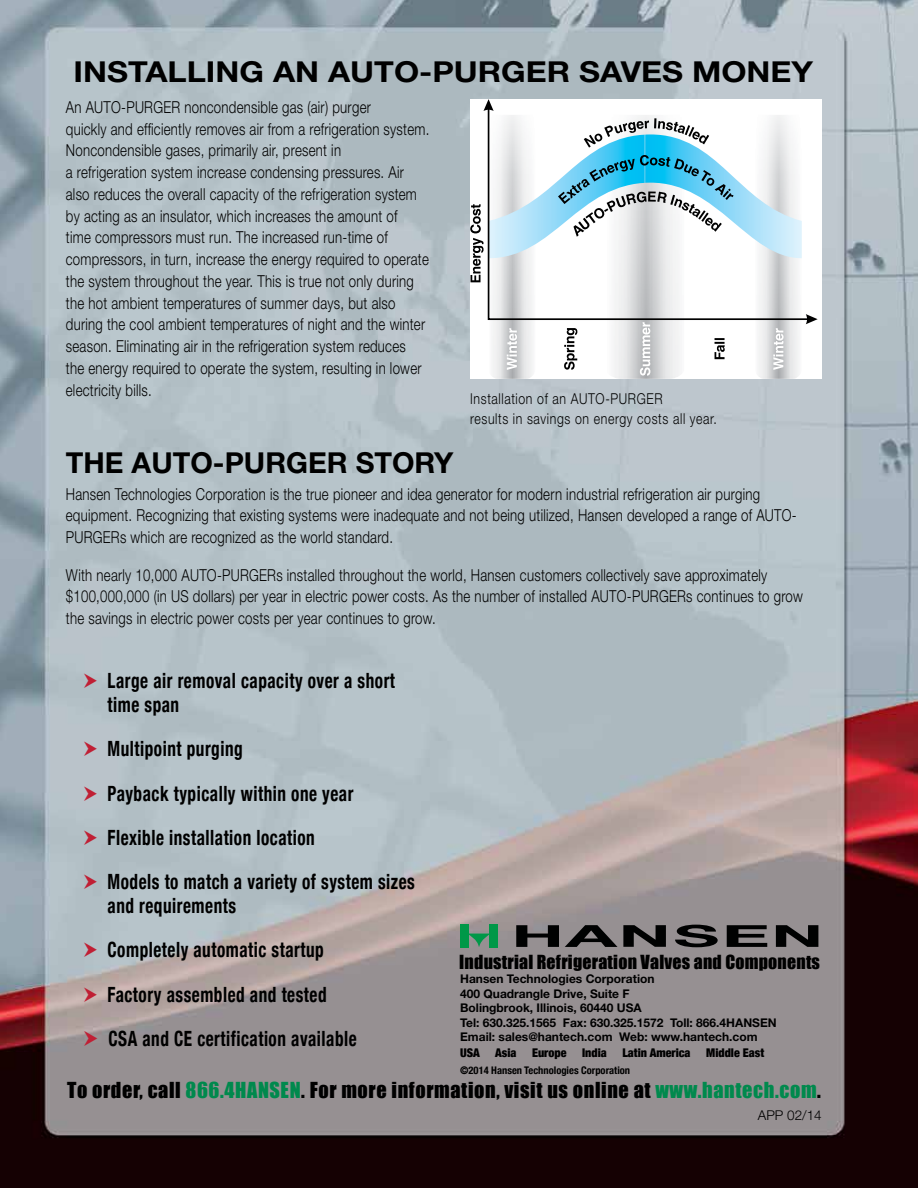
<style>
.page{position:relative;width:918px;height:1188px;background:#fff}
.page>*{position:absolute;margin:0;border:0;box-sizing:border-box;transform-origin:0 0}
.t1{font:700 28.8px "Helvetica Neue LT";color:#000;scale:1.12 1}
.t2{font:700 28.8px "Helvetica Neue LT";color:#000}
.t3{font:700 condensed 21px/44.2px "Helvetica Neue";letter-spacing:.03em;color:#000;scale:.82 1}
.t4{font:20.25px "Impact";letter-spacing:.03em;color:#000}
.t5{font:17.85px "Impact";letter-spacing:.01em;color:#000}
.t6{font:300 16.5px/21.8px "Helvetica Neue LT";letter-spacing:.02em;color:#000;scale:.8 1}
.t7{font:300 15px/19.5px "Helvetica Neue LT";letter-spacing:.05em;color:#000;scale:.82 1}
.t8{font:300 13.5px "Helvetica Neue LT";color:#000}
.t9{font:700 12px/14.4px "Helvetica Neue LT";color:#000}
.t10{font:900 condensed 12px "Helvetica Neue";color:#000}
.t11{font:700 condensed 10.5px "Helvetica Neue";color:#000}
.s1{color:#00894d}
</style>
<div class="page">
<img style="left:0;top:0;width:918px;height:1188px">
<svg style="left:470px;top:99px;width:351px;height:280px"></svg>
<svg style="left:773px;top:328px;width:11px;height:42px"></svg>
<svg style="left:507px;top:328px;width:10px;height:42px"></svg>
<svg style="left:640px;top:322px;width:10px;height:54px"></svg>
<svg style="left:564px;top:328px;width:13px;height:42px"></svg>
<svg style="left:715px;top:338px;width:10px;height:21px"></svg>
<svg style="left:470px;top:204px;width:14px;height:78px"></svg>
<svg style="left:487px;top:111px;width:319px;height:210px"></svg>
<svg style="left:806px;top:314px;width:12px;height:10px"></svg>
<svg style="left:483px;top:99px;width:11px;height:12px"></svg>
<svg style="left:558px;top:155px;width:176px;height:82px"></svg>
<div style="left:460px;top:924px;width:9px;height:23px;background:#009848"></div>
<div style="left:489px;top:924px;width:9px;height:23px;background:#009848"></div>
<svg style="left:469px;top:934px;width:20px;height:13px"></svg>
<svg style="left:516px;top:925px;width:43px;height:22px"></svg>
<svg style="left:776px;top:925px;width:42px;height:22px"></svg>
<svg style="left:565px;top:925px;width:101px;height:22px;background:#484647"></svg>
<svg style="left:675px;top:925px;width:43px;height:22px"></svg>
<svg style="left:727px;top:925px;width:40px;height:22px"></svg>
<svg style="left:84px;top:673px;width:13px;height:15px"></svg>
<svg style="left:84px;top:742px;width:13px;height:14px"></svg>
<svg style="left:84px;top:786px;width:13px;height:15px"></svg>
<svg style="left:84px;top:830px;width:13px;height:15px"></svg>
<svg style="left:84px;top:874px;width:13px;height:15px"></svg>
<svg style="left:84px;top:943px;width:13px;height:14px"></svg>
<svg style="left:84px;top:987px;width:13px;height:15px"></svg>
<svg style="left:84px;top:1031px;width:14px;height:15px"></svg>
<h1 class="t1" style="left:74px;top:54px;width:662px">INSTALLING AN AUTO-PURGER SAVES MONEY</h1>
<p class="t6" style="left:66px;top:96px;width:456px">An AUTO-PURGER noncondensible gas (air) purger<br>quickly and efficiently removes air from a refrigeration system.<br>Noncondensible gases, primarily air, present in<br>a refrigeration system increase condensing pressures. Air also reduces the overall capacity of the refrigeration system by acting as an insulator, which increases the amount of<br>time compressors must run. The increased run-time of compressors, in turn, increase the energy required to operate the system throughout the year. This is true not only during the hot ambient temperatures of summer days, but also during the cool ambient temperatures of night and the winter season. Eliminating air in the refrigeration system reduces<br>the energy required to operate the system, resulting in lower electricity bills.</p>
<p class="t7" style="left:470px;top:389px;width:302px">Installation of an AUTO-PURGER<br>results in savings on energy costs all year.</p>
<h1 class="t2" style="left:66px;top:445px;width:389px">THE AUTO-PURGER STORY</h1>
<p class="t6" style="left:66px;top:483px;width:915px">Hansen Technologies Corporation is the true pioneer and idea generator for modern industrial refrigeration air purging equipment. Recognizing that existing systems were inadequate and not being utilized, Hansen developed a range of AUTO-<br>PURGERs which are recognized as the world standard.</p>
<p class="t6" style="left:66px;top:564px;width:923px">With nearly 10,000 AUTO-PURGERs installed throughout the world, Hansen customers collectively save approximately $100,000,000 (in US dollars) per year in electric power costs. As the number of installed AUTO-PURGERs continues to grow the savings in electric power costs per year continues to grow.</p>
<p class="t3" style="left:108px;top:667px;width:352px;line-height:24px">Large air removal capacity over a short time span</p>
<p class="t3" style="left:108px;top:725px;width:376px">Multipoint purging<br>Payback typically within one year<br>Flexible installation location<br>Models to match a variety of system sizes</p>
<p class="t3" style="left:108px;top:882px;width:305px">and requirements<br>Completely automatic startup<br>Factory assembled and tested<br>CSA and CE certification available</p>
<p class="t5" style="left:459px;top:949px;width:362px">Industrial Refrigeration Valves and Components</p>
<p class="t9" style="left:460px;top:972px;width:318px">Hansen Technologies Corporation<br>400 Quadrangle Drive, Suite F<br>Bolingbrook, Illinois, 60440 USA<br>Tel: 630.325.1565 Fax: 630.325.1572 Toll: 866.4HANSEN Email: sales@hantech.com Web: www.hantech.com</p>
<p class="t10" style="left:460px;top:1043px;width:21px">USA</p>
<p class="t10" style="left:495px;top:1043px;width:23px">Asia</p>
<p class="t10" style="left:532px;top:1043px;width:36px">Europe</p>
<p class="t10" style="left:582px;top:1043px;width:26px">India</p>
<p class="t10" style="left:622px;top:1043px;width:70px">Latin America</p>
<p class="t10" style="left:706px;top:1043px;width:59px">Middle East</p>
<p class="t11" style="left:460px;top:1061px;width:171px">©2014 Hansen Technologies Corporation</p>
<p class="t4" style="left:67px;top:1075px;width:755px">To order, call <span class="s1">866.4HANSEN</span>. For more information, visit us online at <span class="s1">www.hantech.com</span>.</p>
<p class="t8" style="left:758px;top:1107px;width:65px">APP 02/14</p>
</div>
